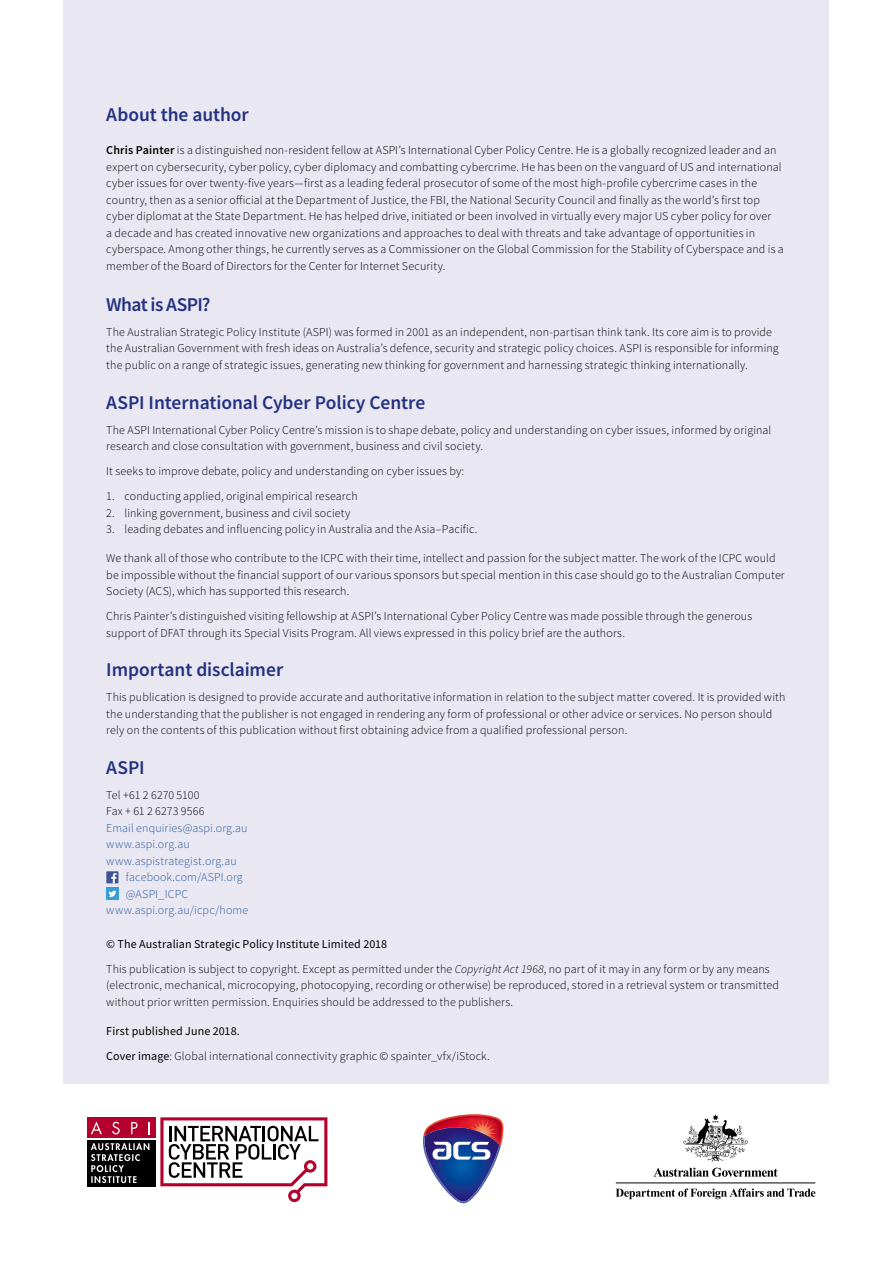
<style>
.page{position:relative;width:893px;height:1263px;background:#fff}
.page>*{position:absolute;margin:0;border:0;box-sizing:border-box;transform-origin:0 0}
.Heading_2{font:600 19.5px "Source Sans Pro";letter-spacing:-.005em;color:#23317f}
.Text{font:600 19.5px "Source Sans Pro";letter-spacing:-.035em;color:#23317f}
.Text-2{font:300 12px/16.5px "Source Sans Pro";letter-spacing:.01em;color:#000}
.Text-3{font:300 12px "Source Sans Pro";letter-spacing:.015em;color:#285c9c}
.Text-4{font:12px "Source Sans Pro";letter-spacing:.01em;color:#000}
.s1{font-weight:600}
.s2{color:#285c9c}
.s3{font-style:italic}
.s4{font-weight:400}
</style>
<div class="page">
<div style="left:64px;top:0;width:765px;height:1083px;background:#e9e7f2"></div>
<svg style="left:160px;top:1117px;width:167px;height:85px"></svg>
<div style="left:87px;top:1140px;width:69px;height:46px;background:#000"></div>
<div style="left:87px;top:1117px;width:69px;height:21px;background:#b3002d"></div>
<svg style="left:91px;top:1121px;width:11px;height:13px"></svg>
<svg style="left:112px;top:1122px;width:8px;height:12px"></svg>
<svg style="left:131px;top:1122px;width:7px;height:12px"></svg>
<svg style="left:149px;top:1122px;width:1px;height:12px"></svg>
<svg style="left:91px;top:1143px;width:58px;height:40px"></svg>
<div style="left:106px;top:871px;width:13px;height:12px;background:#3f5394"></div>
<svg style="left:111px;top:873px;width:6px;height:10px"></svg>
<div style="left:106px;top:888px;width:13px;height:12px;background:#389ed9"></div>
<svg style="left:109px;top:891px;width:7px;height:6px"></svg>
<svg style="left:653px;top:1168px;width:125px;height:9px"></svg>
<svg style="left:683px;top:1114px;width:65px;height:47px"></svg>
<hr style="left:616px;top:1182px;width:199px;height:1px;background:#000">
<svg style="left:616px;top:1188px;width:199px;height:11px"></svg>
<svg style="left:423px;top:1114px;width:80px;height:89px"></svg>
<h2 class="Heading_2" style="left:106px;top:102px;width:144px">About the author</h2>
<p class="Text-2" style="left:106px;top:142px;width:679px"><span class="s1">Chris Painter</span> is a distinguished non-resident fellow at ASPI’s International Cyber Policy Centre. He is a globally recognized leader and an expert on cybersecurity, cyber policy, cyber diplomacy and combatting cybercrime. He has been on the vanguard of US and international cyber issues for over twenty-five years—first as a leading federal prosecutor of some of the most high-profile cybercrime cases in the country, then as a senior official at the Department of Justice, the FBI, the National Security Council and finally as the world’s first top cyber diplomat at the State Department. He has helped drive, initiated or been involved in virtually every major US cyber policy for over<br>a decade and has created innovative new organizations and approaches to deal with threats and take advantage of opportunities in cyberspace. Among other things, he currently serves as a Commissioner on the Global Commission for the Stability of Cyberspace and is a member of the Board of Directors for the Center for Internet Security.</p>
<p class="Text" style="left:106px;top:292px;width:106px">What is ASPI?</p>
<p class="Text-2" style="left:106px;top:324px;width:674px">The Australian Strategic Policy Institute (ASPI) was formed in 2001 as an independent, non‑partisan think tank. Its core aim is to provide the Australian Government with fresh ideas on Australia’s defence, security and strategic policy choices. ASPI is responsible for informing the public on a range of strategic issues, generating new thinking for government and harnessing strategic thinking internationally.</p>
<h2 class="Heading_2" style="left:106px;top:389px;width:321px">ASPI International Cyber Policy Centre</h2>
<p class="Text-2" style="left:106px;top:421px;width:667px">The ASPI International Cyber Policy Centre’s mission is to shape debate, policy and understanding on cyber issues, informed by original research and close consultation with government, business and civil society.</p>
<p class="Text-2" style="left:106px;top:463px;width:359px">It seeks to improve debate, policy and understanding on cyber issues by:</p>
<p class="Text-2" style="left:106px;top:488px;width:253px">1. conducting applied, original empirical research</p>
<p class="Text-2" style="left:106px;top:504px;width:246px">2. linking government, business and civil society</p>
<p class="Text-2" style="left:106px;top:521px;width:373px">3. leading debates and influencing policy in Australia and the Asia–Pacific.</p>
<p class="Text-2" style="left:106px;top:550px;width:680px">We thank all of those who contribute to the ICPC with their time, intellect and passion for the subject matter. The work of the ICPC would be impossible without the financial support of our various sponsors but special mention in this case should go to the Australian Computer<br>Society (ACS), which has supported this research.</p>
<p class="Text-2" style="left:106px;top:608px;width:647px">Chris Painter’s distinguished visiting fellowship at ASPI’s International Cyber Policy Centre was made possible through the generous support of DFAT through its Special Visits Program. All views expressed in this policy brief are the authors.</p>
<h2 class="Heading_2" style="left:106px;top:657px;width:178px">Important disclaimer</h2>
<p class="Text-2" style="left:106px;top:689px;width:681px">This publication is designed to provide accurate and authoritative information in relation to the subject matter covered. It is provided with the understanding that the publisher is not engaged in rendering any form of professional or other advice or services. No person should rely on the contents of this publication without first obtaining advice from a qualified professional person.</p>
<h2 class="Heading_2" style="left:106px;top:754px;width:40px">ASPI</h2>
<p class="Text-2" style="left:106px;top:787px;width:143px">Tel +61 2 6270 5100<br>Fax + 61 2 6273 9566<br><span class="s2">Email enquiries@aspi.org.au</span></p>
<p class="Text-3" style="left:106px;top:837px;width:85px">www.aspi.org.au</p>
<p class="Text-3" style="left:106px;top:853px;width:132px">www.aspistrategist.org.au</p>
<p class="Text-3" style="left:126px;top:870px;width:119px">facebook.com/ASPI.org</p>
<p class="Text-3" style="left:126px;top:886px;width:64px">@ASPI_ICPC</p>
<p class="Text-3" style="left:106px;top:903px;width:144px">www.aspi.org.au/icpc/home</p>
<p class="Text-4" style="left:106px;top:936px;width:282px">© The Australian Strategic Policy Institute Limited 2018</p>
<p class="Text-2" style="left:106px;top:961px;width:674px">This publication is subject to copyright. Except as permitted under the <span class="s3">Copyright Act 1968</span>, no part of it may in any form or by any means (electronic, mechanical, microcopying, photocopying, recording or otherwise) be reproduced, stored in a retrieval system or transmitted without prior written permission. Enquiries should be addressed to the publishers.</p>
<p class="Text-4" style="left:106px;top:1023px;width:135px">First published June 2018.</p>
<p class="Text-2" style="left:106px;top:1048px;width:385px"><span class="s4">Cover image</span>: Global international connectivity graphic © spainter_vfx/iStock.</p>
</div>
